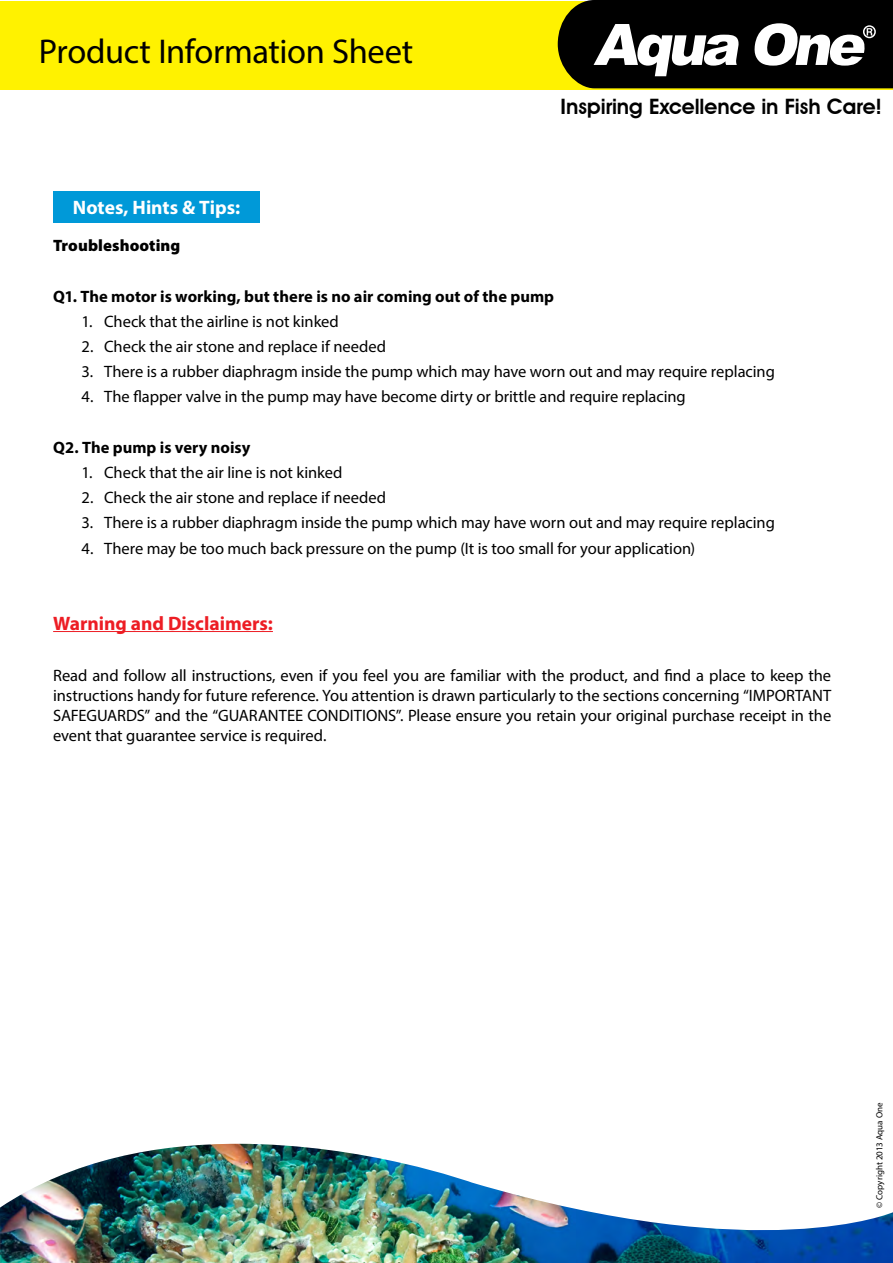
<style>
.page{position:relative;width:893px;height:1263px;background:#fff}
.page>*{position:absolute;margin:0;border:0;box-sizing:border-box;transform-origin:0 0}
.t1{font:34.5px "Myriad Pro";letter-spacing:-.01em;color:#000}
.t2{font:600 21.15px "Avant Garde IT Cby BT";letter-spacing:-.005em;color:#000}
.t3{font:700 19.5px "Myriad Pro";color:#ed1d24}
.t4{font:700 19.5px "Myriad Pro";color:#fff}
.t5{font:16.5px/19.8px "Myriad Pro";letter-spacing:-.005em;color:#000;text-align:justify}
.t6{font:700 16.5px "Myriad Pro";color:#000}
.t7{font:900 16.5px "Myriad Pro";letter-spacing:.005em;color:#000}
.t8{font:9px "Myriad Pro";color:#000}
</style>
<div class="page">
<div style="left:0;top:2px;width:893px;height:88px;background:#fff200"></div>
<svg style="left:558px;top:0;width:335px;height:88px;background:#3a3a35"></svg>
<img style="left:0;top:1144px;width:893px;height:119px">
<div style="left:53px;top:191px;width:206px;height:32px;background:#0099d8"></div>
<hr style="left:53px;top:631px;width:220px;height:1px;background:#ed1d24">
<h1 class="t1" style="left:39px;top:30px;width:376px">Product Information Sheet</h1>
<p class="t2" style="left:561px;top:93px;width:323px">Inspiring Excellence in Fish Care!</p>
<p class="t4" style="left:73px;top:194px;width:169px">Notes, Hints &amp; Tips:</p>
<p class="t7" style="left:53px;top:236px;width:129px">Troubleshooting</p>
<p class="t6" style="left:53px;top:285px;width:502px">Q1. The motor is working, but there is no air coming out of the pump</p>
<p class="t5" style="left:82px;top:311px;width:259px">1. Check that the airline is not kinked</p>
<p class="t5" style="left:82px;top:336px;width:306px">2. Check the air stone and replace if needed</p>
<p class="t5" style="left:82px;top:361px;width:695px">3. There is a rubber diaphragm inside the pump which may have worn out and may require replacing</p>
<p class="t5" style="left:82px;top:387px;width:606px">4. The flapper valve in the pump may have become dirty or brittle and require replacing</p>
<p class="t6" style="left:53px;top:436px;width:199px">Q2. The pump is very noisy</p>
<p class="t5" style="left:82px;top:462px;width:262px">1. Check that the air line is not kinked</p>
<p class="t5" style="left:82px;top:487px;width:306px">2. Check the air stone and replace if needed</p>
<p class="t5" style="left:82px;top:513px;width:695px">3. There is a rubber diaphragm inside the pump which may have worn out and may require replacing</p>
<p class="t5" style="left:82px;top:538px;width:615px">4. There may be too much back pressure on the pump (It is too small for your application)</p>
<p class="t3" style="left:53px;top:610px;width:221px">Warning and Disclaimers:</p>
<p class="t5" style="left:53px;top:665px;width:780px">Read and follow all instructions, even if you feel you are familiar with the product, and find a place to keep the instructions handy for future reference. You attention is drawn particularly to the sections concerning “IMPORTANT SAFEGUARDS” and the “GUARANTEE CONDITIONS”. Please ensure you retain your original purchase receipt in the event that guarantee service is required.</p>
<p class="t8" style="left:874px;top:1208px;width:107px;rotate:-90deg">© Copyright 2013 Aqua One</p>
</div>
